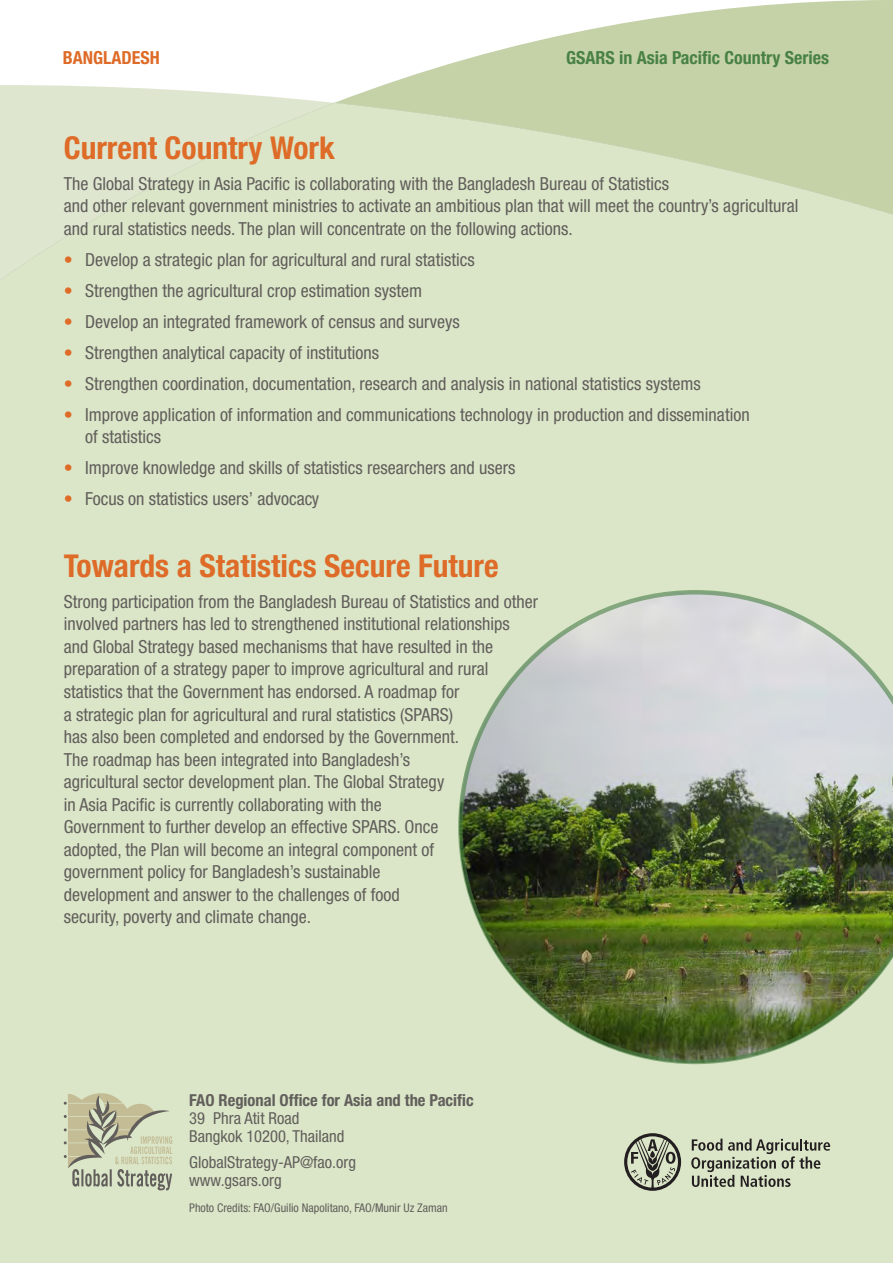
<style>
.page{position:relative;width:893px;height:1263px;background:#fff}
.page>*{position:absolute;margin:0;border:0;box-sizing:border-box;transform-origin:0 0}
.t1{font:700 condensed 31.5px "Helvetica Neue LT Std";color:#de6b27}
.t2{font:condensed 18px/22.5px "Helvetica Neue LT Std";color:#615e5b}
.t3{font:700 condensed 18px "Helvetica Neue LT Std";color:#488143}
.t4{font:700 condensed 18px "Helvetica Neue LT Std";color:#de6b27}
.t5{font:700 condensed 16.5px/18px "Helvetica Neue LT Std";color:#615e5b}
.t6{font:condensed 16.5px/18px "Helvetica Neue LT Std";color:#615e5b}
.t7{font:condensed 12px "Helvetica Neue LT Std";color:#615e5b}
.s1{font-weight:300;font-stretch:normal;color:#de6b27}
.s2{font-weight:400}
</style>
<div class="page">
<svg style="left:334px;top:0;width:559px;height:103px;fill:#c5d2a8"></svg>
<div style="left:0;top:103px;width:893px;height:1160px;background:#dbe6c8"></div>
<svg style="left:64px;top:1085px;width:108px;height:105px;background:#c2c6aa"></svg>
<img style="left:458px;top:590px;width:435px;height:474px">
<svg style="left:624px;top:1133px;width:57px;height:58px;background:#9a9f8c"></svg>
<svg style="left:691px;top:1138px;width:139px;height:49px;background:#afb6a0"></svg>
<p class="t4" style="left:63px;top:46px;width:99px">BANGLADESH</p>
<p class="t3" style="left:566px;top:46px;width:265px">GSARS in Asia Pacific Country Series</p>
<p class="t1" style="left:64px;top:128px;width:273px">Current Country Work</p>
<p class="t2" style="left:64px;top:172px;width:736px">The Global Strategy in Asia Pacific is collaborating with the Bangladesh Bureau of Statistics<br>and other relevant government ministries to activate an ambitious plan that will meet the country’s agricultural and rural statistics needs. The plan will concentrate on the following actions.</p>
<p class="t2" style="left:64px;top:248px;width:412px"><span class="s1">•</span> Develop a strategic plan for agricultural and rural statistics</p>
<p class="t2" style="left:64px;top:279px;width:360px"><span class="s1">•</span> Strengthen the agricultural crop estimation system</p>
<p class="t2" style="left:64px;top:310px;width:398px"><span class="s1">•</span> Develop an integrated framework of census and surveys</p>
<p class="t2" style="left:64px;top:341px;width:317px"><span class="s1">•</span> Strengthen analytical capacity of institutions</p>
<p class="t2" style="left:64px;top:372px;width:638px"><span class="s1">•</span> Strengthen coordination, documentation, research and analysis in national statistics systems</p>
<p class="t2" style="left:85px;top:403px;width:666px;text-indent:-21px"><span class="s1">•</span> Improve application of information and communications technology in production and dissemination of statistics</p>
<p class="t2" style="left:64px;top:456px;width:453px"><span class="s1">•</span> Improve knowledge and skills of statistics researchers and users</p>
<p class="t2" style="left:64px;top:487px;width:257px"><span class="s1">•</span> Focus on statistics users’ advocacy</p>
<p class="t1" style="left:64px;top:547px;width:436px">Towards a Statistics Secure Future</p>
<p class="t2" style="left:64px;top:590px;width:476px">Strong participation from the Bangladesh Bureau of Statistics and other involved partners has led to strengthened institutional relationships and Global Strategy based mechanisms that have resulted in the preparation of a strategy paper to improve agricultural and rural statistics that the Government has endorsed. A roadmap for<br>a strategic plan for agricultural and rural statistics (SPARS)<br>has also been completed and endorsed by the Government.<br>The roadmap has been integrated into Bangladesh’s<br>agricultural sector development plan. The Global Strategy<br>in Asia Pacific is currently collaborating with the<br>Government to further develop an effective SPARS. Once<br>adopted, the Plan will become an integral component of<br>government policy for Bangladesh’s sustainable<br>development and answer to the challenges of food<br>security, poverty and climate change.</p>
<p class="t5" style="left:189px;top:1091px;width:286px">FAO Regional Office for Asia and the Pacific<br><span class="s2">39 Phra Atit Road<br>Bangkok 10200, Thailand</span></p>
<p class="t6" style="left:189px;top:1153px;width:168px">GlobalStrategy-AP@fao.org www.gsars.org</p>
<p class="t7" style="left:189px;top:1201px;width:260px">Photo Credits: FAO/Guilio Napolitano, FAO/Munir Uz Zaman</p>
</div>
